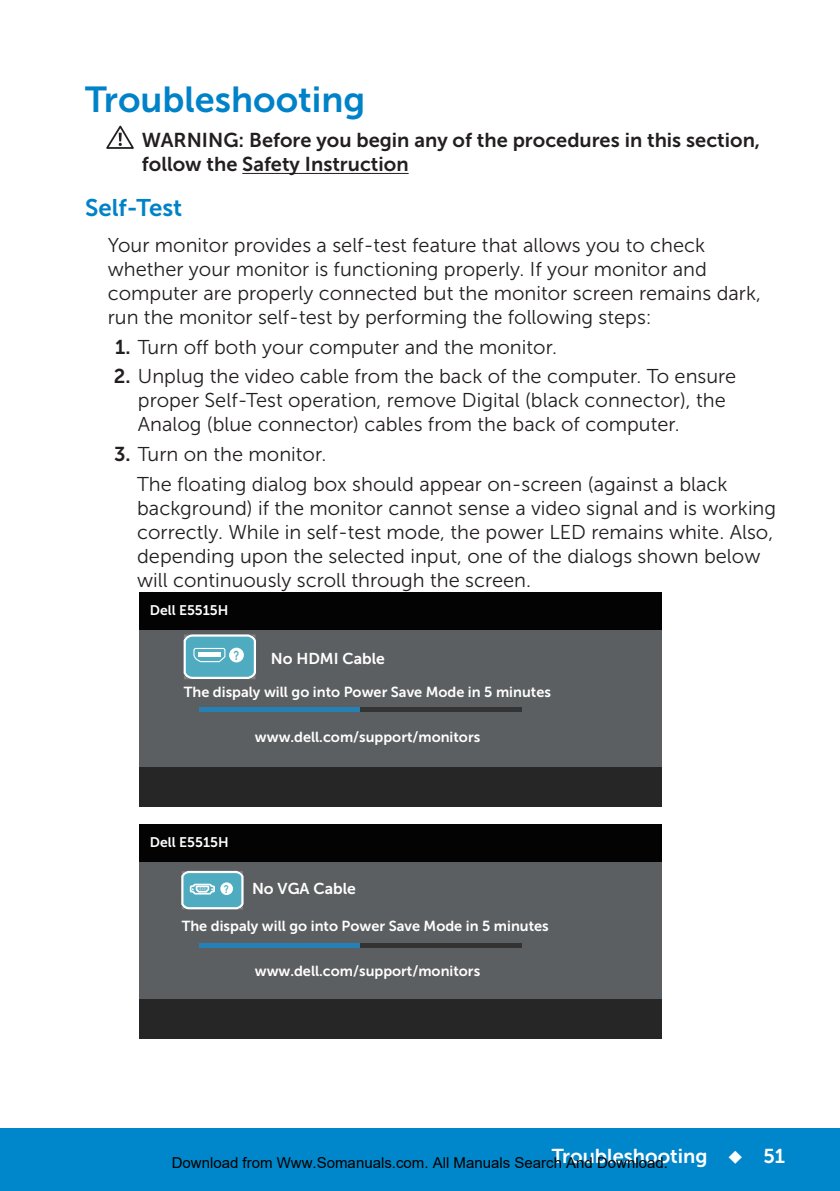
<style>
.page{position:relative;width:840px;height:1191px;background:#fff}
.page>*{position:absolute;margin:0;border:0;box-sizing:border-box;transform-origin:0 0}
.Head1{font:36px "Museo Sans For Dell 700";color:#0082c8}
.Head2{font:24px "Museo Sans For Dell 700";color:#0082c8}
.Paragraph_indent{font:20px/24px "Museo Sans For Dell 300";color:#231f20}
.Paragraph{font:20px/24px "Museo Sans For Dell 300";color:#231f20}
.Caution{font:20px/24px "Museo Sans For Dell 700";color:#231f20}
.t1{font:20px "Museo Sans For Dell 700";color:#fff}
.t2{font:15.6px "Museo Sans For Dell 700";color:#fff}
.t3{font:15px "Arial";color:#000}
.t4{font:14.4px "Museo Sans For Dell 700";color:#fff}
.t5{font:13.8px "Museo Sans For Dell 700";color:#fff}
.t6{font:700 12.6px "Arial";color:#4fabc0;scale:.73 1}
.t7{font:700 10.8px "Arial";color:#4fabc0;scale:.73 1}
.s1{font-family:"Museo Sans For Dell 700"}
</style>
<div class="page">
<div style="left:0;top:1128px;width:839px;height:63px;background:#0087cb"></div>
<hr style="left:242px;top:173px;width:166px;height:1px;background:#231f20">
<div style="left:139px;top:617px;width:522px;height:150px;background:#5c5f61"></div>
<div style="left:139px;top:592px;width:522px;height:37px;background:#030303"></div>
<div style="left:139px;top:767px;width:522px;height:40px;background:#262626"></div>
<div style="left:199px;top:707px;width:161px;height:5px;background:#2581b5"></div>
<div style="left:360px;top:707px;width:161px;height:5px;background:#333"></div>
<svg style="left:183px;top:634px;width:73px;height:45px;background:#79bccb"></svg>
<hr style="left:198px;top:652px;width:22px;height:4px;background:#fff">
<div style="left:139px;top:849px;width:522px;height:150px;background:#5c5f61"></div>
<div style="left:139px;top:824px;width:522px;height:37px;background:#030303"></div>
<div style="left:139px;top:999px;width:522px;height:40px;background:#262626"></div>
<svg style="left:181px;top:870px;width:63px;height:40px;background:#79b9c8"></svg>
<div style="left:220px;top:882px;width:13px;height:13px;background:#fff;border-radius:50%"></div>
<hr style="left:199px;top:943px;width:161px;height:4px;background:#2581b5">
<hr style="left:360px;top:943px;width:161px;height:4px;background:#333">
<svg style="left:106px;top:126px;width:28px;height:23px"></svg>
<p class="Head1" style="left:85px;top:80px;width:281px">Troubleshooting</p>
<p class="Caution" style="left:142px;top:128px;width:619px">WARNING: Before you begin any of the procedures in this section, follow the Safety Instruction</p>
<p class="Head2" style="left:85px;top:195px;width:99px">Self-Test</p>
<p class="Paragraph" style="left:108px;top:233px;width:654px">Your monitor provides a self-test feature that allows you to check whether your monitor is functioning properly. If your monitor and computer are properly connected but the monitor screen remains dark, run the monitor self-test by performing the following steps:</p>
<p class="Paragraph_indent" style="left:115px;top:335px;width:443px"><span class="s1">1.</span> Turn off both your computer and the monitor.</p>
<p class="Paragraph_indent" style="left:138px;top:364px;width:599px;text-indent:-24px"><span class="s1">2.</span> Unplug the video cable from the back of the computer. To ensure proper Self-Test operation, remove Digital (black connector), the<br>Analog (blue connector) cables from the back of computer.</p>
<p class="Paragraph_indent" style="left:114px;top:442px;width:214px"><span class="s1">3.</span> Turn on the monitor.</p>
<p class="Paragraph_indent" style="left:137px;top:472px;width:640px">The floating dialog box should appear on-screen (against a black background) if the monitor cannot sense a video signal and is working correctly. While in self-test mode, the power LED remains white. Also, depending upon the selected input, one of the dialogs shown below will continuously scroll through the screen.</p>
<p class="t5" style="left:150px;top:602px;width:80px">Dell E5515H</p>
<p class="t6" style="left:233px;top:647px;width:9px">?</p>
<p class="t2" style="left:270px;top:650px;width:115px">No HDMI Cable</p>
<p class="t4" style="left:184px;top:683px;width:368px">The dispaly will go into Power Save Mode in 5 minutes</p>
<p class="t4" style="left:255px;top:728px;width:227px">www.dell.com/support/monitors</p>
<p class="t5" style="left:150px;top:834px;width:80px">Dell E5515H</p>
<p class="t7" style="left:224px;top:881px;width:8px">?</p>
<p class="t2" style="left:252px;top:880px;width:105px">No VGA Cable</p>
<p class="t4" style="left:181px;top:918px;width:368px">The dispaly will go into Power Save Mode in 5 minutes</p>
<p class="t4" style="left:255px;top:962px;width:227px">www.dell.com/support/monitors</p>
<p class="t1" style="left:551px;top:1144px;width:234px">Troubleshooting ◆ 51</p>
<p class="t3" style="left:172px;top:1154px;width:497px">Download from Www.Somanuals.com. All Manuals Search And Download.</p>
</div>
